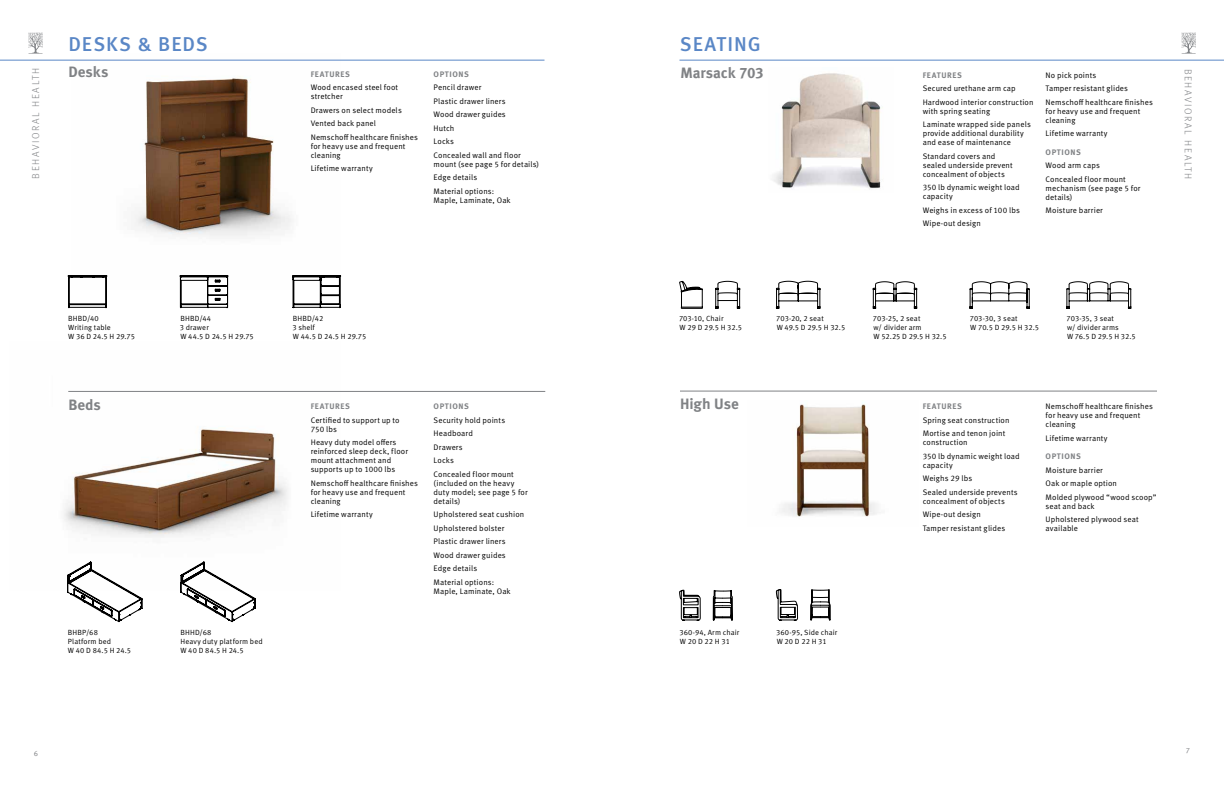
<style>
.page{position:relative;width:1224px;height:792px;background:#fff}
.page>*{position:absolute;margin:0;border:0;box-sizing:border-box;transform-origin:0 0}
.t1{font:500 20px "Meta OT";letter-spacing:.045em;color:#5a87c6}
.t2{font:700 15px "Meta OT";letter-spacing:-.005em;color:#808285}
.t3{font:300 10px "Meta OT";letter-spacing:.16em;color:#808285}
.t4{font:8px/13.5px "Meta OT Norm";letter-spacing:.01em;color:#000}
.t5{font:700 8px "Meta OT";letter-spacing:.07em;color:#808285}
.t6{font:7.5px/9px "Meta OT Norm";letter-spacing:.015em;color:#000}
.t7{font:7.5px "Meta OT Norm";color:#808285}
</style>
<div class="page">
<img style="left:71px;top:59px;width:270px;height:231px">
<img style="left:64px;top:428px;width:224px;height:162px">
<img style="left:781px;top:404px;width:97px;height:113px">
<hr style="left:680px;top:391px;width:477px;height:1px;background:#808285">
<hr style="left:68px;top:391px;width:477px;height:1px;background:#808285">
<svg style="left:180px;top:275px;width:48px;height:33px"></svg>
<svg style="left:292px;top:275px;width:49px;height:33px"></svg>
<svg style="left:68px;top:275px;width:39px;height:33px"></svg>
<svg style="left:181px;top:562px;width:75px;height:60px"></svg>
<svg style="left:67px;top:562px;width:75px;height:60px"></svg>
<svg style="left:715px;top:281px;width:26px;height:28px"></svg>
<svg style="left:776px;top:281px;width:45px;height:28px"></svg>
<svg style="left:873px;top:282px;width:45px;height:27px"></svg>
<svg style="left:970px;top:282px;width:60px;height:27px"></svg>
<svg style="left:1067px;top:281px;width:65px;height:28px"></svg>
<svg style="left:679px;top:590px;width:54px;height:31px"></svg>
<svg style="left:776px;top:589px;width:55px;height:32px"></svg>
<svg style="left:679px;top:281px;width:24px;height:28px"></svg>
<svg style="left:28px;top:32px;width:15px;height:22px"></svg>
<svg style="left:1181px;top:32px;width:15px;height:22px"></svg>
<hr style="left:0;top:60px;width:544px;height:1px;background:#5a87c6">
<hr style="left:679px;top:60px;width:545px;height:1px;background:#5a87c6">
<img style="left:773px;top:73px;width:108px;height:116px">
<h1 class="t1" style="left:68px;top:31px;width:141px">DESKS &amp; BEDS</h1>
<h1 class="t1" style="left:680px;top:31px;width:82px">SEATING</h1>
<h2 class="t2" style="left:68px;top:62px;width:42px">Desks</h2>
<h2 class="t2" style="left:680px;top:63px;width:85px">Marsack 703</h2>
<p class="t3" style="left:30px;top:179px;width:112px;rotate:-90deg">BEHAVIORAL HEALTH</p>
<p class="t3" style="left:1194px;top:69px;width:112px;rotate:90deg">BEHAVIORAL HEALTH</p>
<p class="t5" style="left:434px;top:69px;width:37px">OPTIONS</p>
<p class="t4" style="left:434px;top:81px;width:89px">Pencil drawer<br>Plastic drawer liners<br>Wood drawer guides<br>Hutch<br>Locks<br>Concealed wall and floor</p>
<p class="t4" style="left:434px;top:157px;width:107px">mount (see page 5 for details)<br>Edge details<br>Material options:</p>
<p class="t4" style="left:434px;top:193px;width:79px">Maple, Laminate, Oak</p>
<p class="t5" style="left:311px;top:69px;width:41px">FEATURES</p>
<p class="t4" style="left:311px;top:83px;width:89px;line-height:9px">Wood encased steel foot stretcher</p>
<p class="t4" style="left:311px;top:103px;width:109px">Drawers on select models<br>Vented back panel<br>Nemschoff healthcare finishes</p>
<p class="t4" style="left:311px;top:142px;width:96px;line-height:9px">for heavy use and frequent cleaning</p>
<p class="t4" style="left:311px;top:162px;width:64px">Lifetime warranty</p>
<p class="t4" style="left:1046px;top:68px;width:109px">No pick points<br>Tamper resistant glides<br>Nemschoff healthcare finishes</p>
<p class="t4" style="left:1046px;top:107px;width:96px;line-height:9px">for heavy use and frequent cleaning</p>
<p class="t4" style="left:1046px;top:127px;width:64px">Lifetime warranty</p>
<p class="t5" style="left:1046px;top:147px;width:37px">OPTIONS</p>
<p class="t4" style="left:1046px;top:159px;width:82px">Wood arm caps<br>Concealed floor mount</p>
<p class="t4" style="left:1046px;top:184px;width:96px;line-height:9px">mechanism (see page 5 for details)</p>
<p class="t4" style="left:1046px;top:204px;width:59px">Moisture barrier</p>
<p class="t5" style="left:923px;top:70px;width:41px">FEATURES</p>
<p class="t4" style="left:923px;top:82px;width:112px">Secured urethane arm cap<br>Hardwood interior construction</p>
<p class="t4" style="left:923px;top:104px;width:110px">with spring seating<br>Laminate wrapped side panels</p>
<p class="t4" style="left:923px;top:129px;width:103px;line-height:9px">provide additional durability and ease of maintenance</p>
<p class="t4" style="left:923px;top:152px;width:91px;line-height:9px">Standard covers and sealed underside prevent concealment of objects</p>
<p class="t4" style="left:923px;top:183px;width:99px;line-height:9px">350 lb dynamic weight load capacity</p>
<p class="t4" style="left:923px;top:203px;width:99px">Weighs in excess of 100 lbs<br>Wipe-out design</p>
<p class="t6" style="left:68px;top:314px;width:68px">BHBD/40<br>Writing table<br>W 36 D 24.5 H 29.75</p>
<p class="t6" style="left:180px;top:314px;width:76px">BHBD/44<br>3 drawer<br>W 44.5 D 24.5 H 29.75</p>
<p class="t6" style="left:292px;top:314px;width:76px">BHBD/42<br>3 shelf<br>W 44.5 D 24.5 H 29.75</p>
<p class="t6" style="left:679px;top:314px;width:65px">703-10, Chair<br>W 29 D 29.5 H 32.5</p>
<p class="t6" style="left:970px;top:314px;width:71px">703-30, 3 seat<br>W 70.5 D 29.5 H 32.5</p>
<p class="t6" style="left:1067px;top:314px;width:71px">703-35, 3 seat<br>w/ divider arms<br>W 76.5 D 29.5 H 32.5</p>
<p class="t6" style="left:776px;top:314px;width:71px">703-20, 2 seat<br>W 49.5 D 29.5 H 32.5</p>
<p class="t6" style="left:873px;top:314px;width:75px">703-25, 2 seat<br>w/ divider arm<br>W 52.25 D 29.5 H 32.5</p>
<h2 class="t2" style="left:68px;top:395px;width:34px">Beds</h2>
<p class="t5" style="left:311px;top:402px;width:41px">FEATURES</p>
<p class="t4" style="left:311px;top:416px;width:90px;line-height:9px">Certified to support up to<br>750 lbs</p>
<p class="t4" style="left:311px;top:438px;width:99px;line-height:9px">Heavy duty model offers reinforced sleep deck, floor mount attachment and supports up to 1000 lbs</p>
<p class="t4" style="left:311px;top:479px;width:109px;line-height:9px">Nemschoff healthcare finishes for heavy use and frequent cleaning</p>
<p class="t4" style="left:311px;top:508px;width:64px">Lifetime warranty</p>
<p class="t5" style="left:434px;top:402px;width:37px">OPTIONS</p>
<p class="t4" style="left:434px;top:413px;width:82px">Security hold points<br>Headboard<br>Drawers<br>Locks<br>Concealed floor mount</p>
<p class="t4" style="left:434px;top:479px;width:96px;line-height:9px">(included on the heavy duty model; see page 5 for details)</p>
<p class="t4" style="left:434px;top:508px;width:92px">Upholstered seat cushion<br>Upholstered bolster<br>Plastic drawer liners<br>Wood drawer guides<br>Edge details<br>Material options:</p>
<p class="t4" style="left:434px;top:584px;width:79px">Maple, Laminate, Oak</p>
<h2 class="t2" style="left:680px;top:395px;width:60px">High Use</h2>
<p class="t5" style="left:923px;top:402px;width:41px">FEATURES</p>
<p class="t4" style="left:923px;top:414px;width:88px">Spring seat construction<br>Mortise and tenon joint</p>
<p class="t4" style="left:923px;top:436px;width:99px">construction<br>350 lb dynamic weight load</p>
<p class="t4" style="left:923px;top:459px;width:96px">capacity<br>Weighs 29 lbs<br>Sealed underside prevents</p>
<p class="t4" style="left:923px;top:495px;width:84px">concealment of objects<br>Wipe-out design<br>Tamper resistant glides</p>
<p class="t4" style="left:1046px;top:402px;width:109px;line-height:9px">Nemschoff healthcare finishes for heavy use and frequent cleaning</p>
<p class="t4" style="left:1046px;top:432px;width:64px">Lifetime warranty</p>
<p class="t5" style="left:1046px;top:452px;width:37px">OPTIONS</p>
<p class="t4" style="left:1046px;top:464px;width:112px">Moisture barrier<br>Oak or maple option<br>Molded plywood “wood scoop”</p>
<p class="t4" style="left:1046px;top:500px;width:95px">seat and back<br>Upholstered plywood seat</p>
<p class="t4" style="left:1046px;top:522px;width:34px">available</p>
<p class="t6" style="left:68px;top:628px;width:65px">BHBP/68<br>Platform bed<br>W 40 D 84.5 H 24.5</p>
<p class="t6" style="left:180px;top:628px;width:84px">BHHD/68<br>Heavy duty platform bed<br>W 40 D 84.5 H 24.5</p>
<p class="t6" style="left:679px;top:628px;width:62px">360-94, Arm chair<br>W 20 D 22 H 31</p>
<p class="t6" style="left:776px;top:628px;width:63px">360-95, Side chair<br>W 20 D 22 H 31</p>
<p class="t7" style="left:34px;top:748px;width:6px">6</p>
<p class="t7" style="left:1186px;top:746px;width:6px">7</p>
</div>
